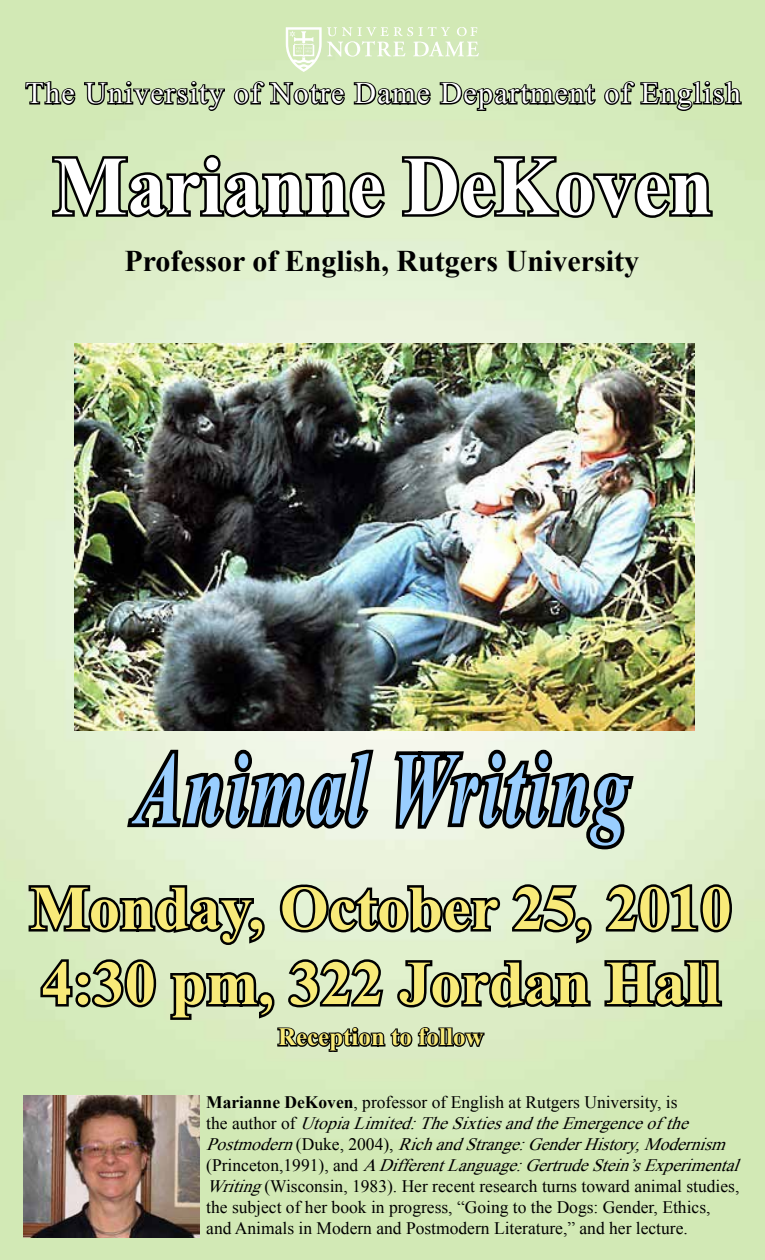
<style>
.page{position:relative;width:765px;height:1260px;background:#fff}
.page>*{position:absolute;margin:0;border:0;box-sizing:border-box;transform-origin:0 0}
.t1{font:italic 700 103.12px "Times New Roman";letter-spacing:.06em;color:#99ceff;scale:.67 1}
.t2{font:700 83.88px "Times New Roman";color:#fff;scale:.93 1}
.t3{font:700 62.5px/75px "Times New Roman";color:#f8ea79}
.t4{font:30px "Times New Roman";letter-spacing:.045em;color:#fff}
.t5{font:700 30px "Times New Roman";color:#000}
.t6{font:700 25px "Times New Roman";color:#f8ea79}
.t7{font:17.5px/21px "Times New Roman";color:#000}
.s1{font-weight:700}
.s2{font-style:italic}
</style>
<div class="page">
<img style="left:0;top:0;width:765px;height:1260px">
<img style="left:75px;top:343px;width:620px;height:383px">
<svg style="left:24px;top:79px;width:53px;height:28px"></svg>
<svg style="left:83px;top:79px;width:263px;height:34px;background:#91a17f"></svg>
<svg style="left:353px;top:80px;width:79px;height:27px;background:#78856a"></svg>
<svg style="left:438px;top:79px;width:305px;height:34px;background:#8a9879"></svg>
<svg style="left:50px;top:137px;width:338px;height:84px;background:#94a083"></svg>
<svg style="left:399px;top:153px;width:316px;height:69px;background:#8a957b"></svg>
<svg style="left:36px;top:956px;width:123px;height:55px;background:#7c876d"></svg>
<svg style="left:602px;top:957px;width:123px;height:54px;background:#6f7863"></svg>
<svg style="left:168px;top:955px;width:425px;height:98px;background:#9ca88c"></svg>
<svg style="left:26px;top:726px;width:708px;height:223px;background:#abb49e"></svg>
<svg style="left:286px;top:27px;width:193px;height:45px;background:#dbedc5"></svg>
<img style="left:23px;top:1096px;width:177px;height:141px">
<h3 class="t4" style="left:26px;top:73px;width:717px">The University of Notre Dame Department of English</h3>
<h2 class="t2" style="left:53px;top:128px;width:711px">Marianne DeKoven</h2>
<h3 class="t5" style="left:124px;top:241px;width:516px">Professor of English, Rutgers University</h3>
<h1 class="t1" style="left:136px;top:717px;width:737px">Animal Writing</h1>
<h3 class="t3" style="left:30px;top:869px;width:703px">Monday, October 25, 2010<br>4:30 pm, 322 Jordan Hall</h3>
<h3 class="t6" style="left:278px;top:1020px;width:207px">Reception to follow</h3>
<p class="t7" style="left:206px;top:1091px;width:542px"><span class="s1">Marianne DeKoven</span>, professor of English at Rutgers University, is<br>t h e a u t h o r o f <span class="s2">UtopiaLimited:TheSixtiesandtheEmergenceofthe Postmodern</span>( D u k e , 2 0 0 4 ) , <span class="s2">RichandStrange:GenderHistory,Modernism<br></span>( P r i n c e t o n , 1 9 9 1 ) , a n d <span class="s2">ADifferentLanguage:GertrudeStein’sExperimental Writing</span>(Wisconsin, 1983). Her recent research turns toward animal studies, the subject of her book in progress, “Going to the Dogs: Gender, Ethics,<br>and Animals in Modern and Postmodern Literature,” and her lecture.</p>
</div>
